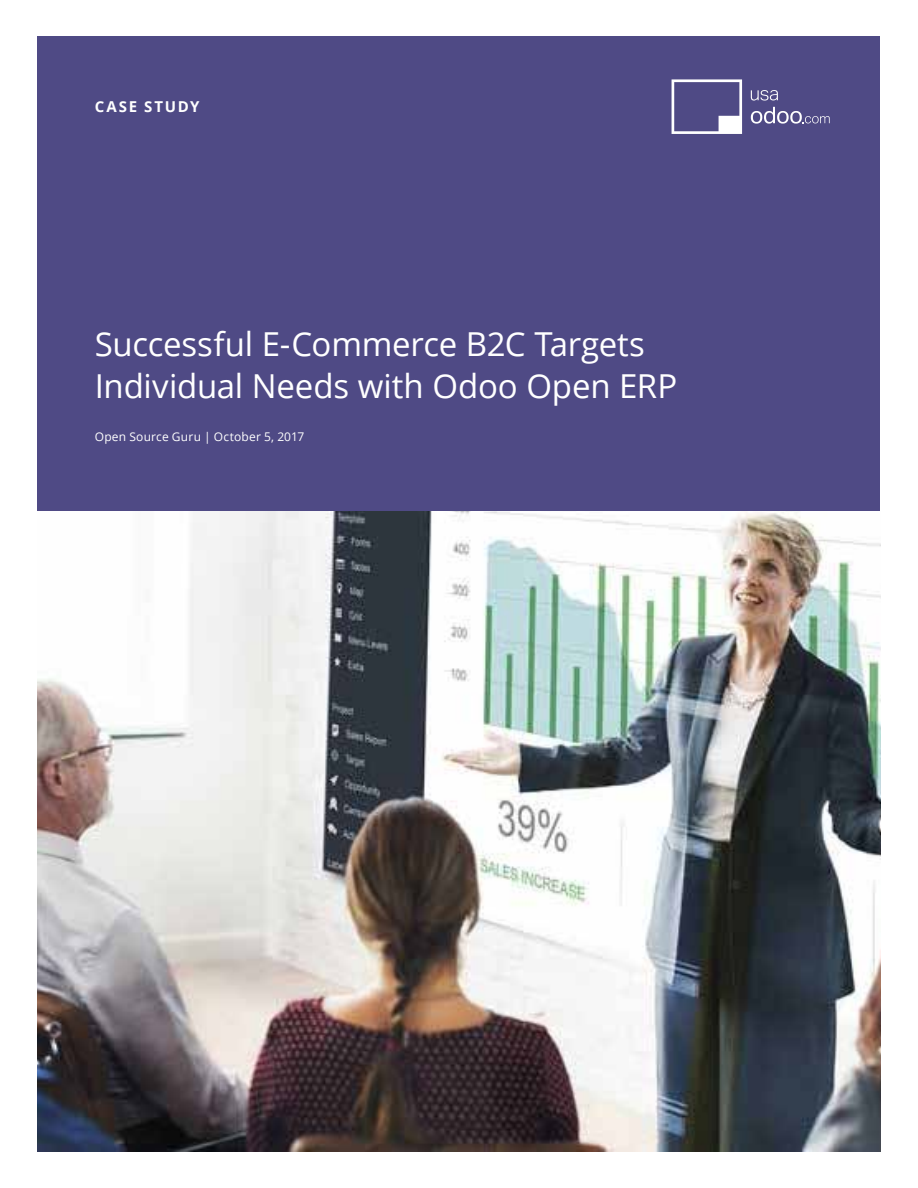
<style>
.page{position:relative;width:918px;height:1188px;background:#fff}
.page>*{position:absolute;margin:0;border:0;box-sizing:border-box;transform-origin:0 0}
.t1{font:33px/42px "Open Sans";letter-spacing:-.01em;color:#fff}
.t2{font:700 15px "Open Sans";letter-spacing:.115em;color:#fff}
.t3{font:12px "Open Sans";letter-spacing:.015em;color:#fff}
</style>
<div class="page">
<div style="left:38px;top:37px;width:842px;height:479px;background:#4f4a85"></div>
<img style="left:38px;top:512px;width:842px;height:639px">
<svg style="left:751px;top:90px;width:27px;height:11px"></svg>
<svg style="left:751px;top:107px;width:79px;height:17px"></svg>
<svg style="left:672px;top:79px;width:70px;height:55px"></svg>
<p class="t2" style="left:95px;top:96px;width:106px">CASE STUDY</p>
<p class="t1" style="left:95px;top:322px;width:584px">Successful E-Commerce B2C Targets<br>Individual Needs with Odoo Open ERP</p>
<p class="t3" style="left:95px;top:429px;width:211px">Open Source Guru | October 5, 2017</p>
</div>
